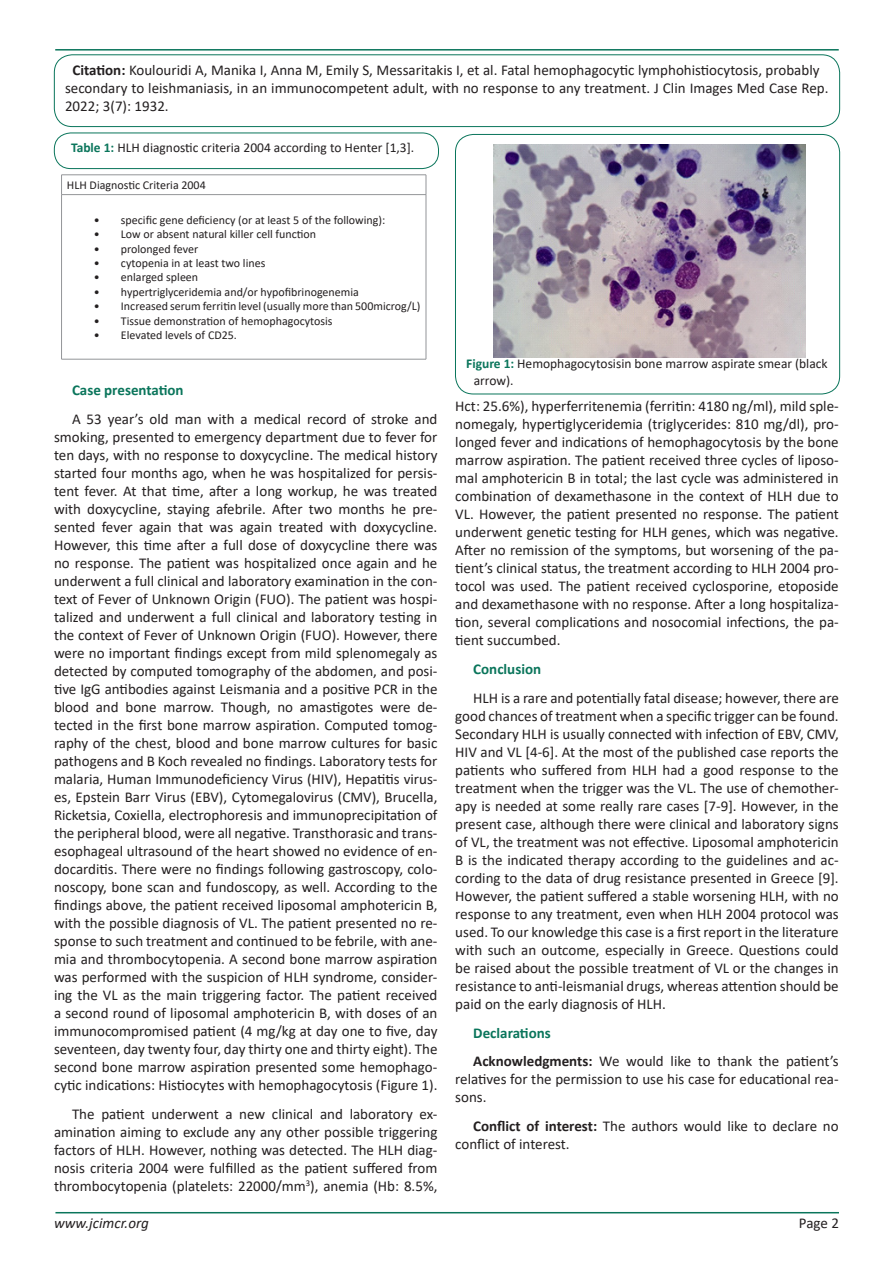
<style>
.page{position:relative;width:893px;height:1263px;background:#fff}
.page>*{position:absolute;margin:0;border:0;box-sizing:border-box;transform-origin:0 0}
.t1{font:15px/18px "Calibri";color:#231f20;text-align:justify}
.t2{font:700 15px "Calibri";color:#0a755b}
.t3{font:italic 15px "Calibri";color:#231f20}
.t4{font:13.5px/16.5px "Calibri";color:#231f20}
.t5{font:12px "Calibri";color:#231f20}
.s1{font-weight:700}
.s2{font-weight:700;color:#0a755b}
</style>
<div class="page">
<hr style="left:55px;top:1212px;width:784px;height:1px;background:#0a755b">
<hr style="left:55px;top:49px;width:784px;height:2px;background:#0a755b">
<div style="left:54px;top:55px;width:786px;height:72px;border:1px solid #0a755b;border-radius:18px"></div>
<div style="left:54px;top:133px;width:385px;height:36px;border:1px solid #0a755b;border-radius:16px"></div>
<hr style="left:62px;top:175px;width:364px;height:1px;background:#939598">
<svg style="left:61px;top:175px;width:1px;height:20px"></svg>
<svg style="left:426px;top:175px;width:1px;height:20px"></svg>
<hr style="left:62px;top:194px;width:364px;height:1px;background:#939598">
<hr style="left:61px;top:195px;width:1px;height:164px;background:#939598">
<hr style="left:426px;top:195px;width:1px;height:164px;background:#939598">
<hr style="left:62px;top:359px;width:364px;height:1px;background:#939598">
<div style="left:455px;top:134px;width:385px;height:260px;border:1px solid #0a755b;border-radius:18px"></div>
<img style="left:493px;top:144px;width:313px;height:213px">
<p class="t1" style="left:65px;top:61px;width:765px;text-align:left;text-indent:8px"><span class="s1">Citation:</span> Koulouridi A, Manika I, Anna M, Emily S, Messaritakis I, et al. Fatal hemophagocytic lymphohistiocytosis, probably secondary to leishmaniasis, in an immunocompetent adult, with no response to any treatment. J Clin Images Med Case Rep.<br>2022; 3(7): 1932.</p>
<p class="t4" style="left:71px;top:139px;width:345px"><span class="s2">Table 1:</span> HLH diagnostic criteria 2004 according to Henter [1,3].</p>
<p class="t5" style="left:67px;top:177px;width:140px">HLH Diagnostic Criteria 2004</p>
<p class="t5" style="left:94px;top:211px;width:293px">• specific gene deficiency (or at least 5 of the following):</p>
<p class="t5" style="left:94px;top:226px;width:224px">• Low or absent natural killer cell function</p>
<p class="t5" style="left:94px;top:240px;width:106px">• prolonged fever</p>
<p class="t5" style="left:94px;top:255px;width:173px">• cytopenia in at least two lines</p>
<p class="t5" style="left:94px;top:269px;width:106px">• enlarged spleen</p>
<p class="t5" style="left:94px;top:283px;width:266px">• hypertriglyceridemia and/or hypofibrinogenemia</p>
<p class="t5" style="left:94px;top:298px;width:328px">• Increased serum ferritin level (usually more than 500microg/L)</p>
<p class="t5" style="left:94px;top:312px;width:240px">• Tissue demonstration of hemophagocytosis</p>
<p class="t5" style="left:94px;top:327px;width:145px">• Elevated levels of CD25.</p>
<p class="t2" style="left:72px;top:380px;width:113px">Case presentation</p>
<p class="t1" style="left:54px;top:410px;width:385px;text-indent:18px">A 53 year’s old man with a medical record of stroke and smoking, presented to emergency department due to fever for ten days, with no response to doxycycline. The medical history started four months ago, when he was hospitalized for persis&shy;tent fever. At that time, after a long workup, he was treated with doxycycline, staying afebrile. After two months he pre&shy;sented fever again that was again treated with doxycycline.<br>However, this time after a full dose of doxycycline there was no response. The patient was hospitalized once again and he underwent a full clinical and laboratory examination in the con&shy;text of Fever of Unknown Origin (FUO). The patient was hospi&shy;talized and underwent a full clinical and laboratory testing in the context of Fever of Unknown Origin (FUO). However, there were no important findings except from mild splenomegaly as detected by computed tomography of the abdomen, and posi&shy;tive IgG antibodies against Leismania and a positive PCR in the blood and bone marrow. Though, no amastigotes were de&shy;tected in the first bone marrow aspiration. Computed tomog&shy;raphy of the chest, blood and bone marrow cultures for basic pathogens and Β Koch revealed no findings. Laboratory tests for malaria, Human Immunodeficiency Virus (HIV), Hepatitis virus&shy;es, Epstein Barr Virus (EBV), Cytomegalovirus (CMV), Brucella, Ricketsia, Coxiella, electrophoresis and immunoprecipitation of the peripheral blood, were all negative. Transthorasic and trans&shy;esophageal ultrasound of the heart showed no evidence of en&shy;docarditis. There were no findings following gastroscopy, colo&shy;noscopy, bone scan and fundoscopy, as well. According to the findings above, the patient received liposomal amphotericin B, with the possible diagnosis of VL. The patient presented no re&shy;sponse to such treatment and continued to be febrile, with ane&shy;mia and thrombocytopenia. A second bone marrow aspiration was performed with the suspicion of HLH syndrome, consider&shy;ing the VL as the main triggering factor. The patient received a second round of liposomal amphotericin B, with doses of an immunocompromised patient (4 mg/kg at day one to five, day seventeen, day twenty four, day thirty one and thirty eight). The second bone marrow aspiration presented some hemophago&shy;cytic indications: Histiocytes with hemophagocytosis (Figure 1).</p>
<p class="t1" style="left:54px;top:1104px;width:385px;text-indent:18px">The patient underwent a new clinical and laboratory ex&shy;amination aiming to exclude any any other possible triggering factors of HLH. However, nothing was detected. The HLH diag&shy;nosis criteria 2004 were fulfilled as the patient suffered from thrombocytopenia (platelets: 22000/mm<sup>3</sup>), anemia (Hb: 8.5%,</p>
<p class="t4" style="left:474px;top:355px;width:356px;text-indent:-8px"><span class="s2">Figure 1:</span> Hemophagocytosisin bone marrow aspirate smear (black arrow).</p>
<p class="t1" style="left:455px;top:397px;width:385px">Hct: 25.6%), hyperferritenemia (ferritin: 4180 ng/ml), mild sple&shy;nomegaly, hypertiglyceridemia (triglycerides: 810 mg/dl), pro&shy;longed fever and indications of hemophagocytosis by the bone marrow aspiration. The patient received three cycles of liposo&shy;mal amphotericin B in total; the last cycle was administered in combination of dexamethasone in the context of HLH due to VL. However, the patient presented no response. The patient underwent genetic testing for HLH genes, which was negative.<br>After no remission of the symptoms, but worsening of the pa&shy;tient’s clinical status, the treatment according to HLH 2004 pro&shy;tocol was used. The patient received cyclosporine, etoposide and dexamethasone with no response. After a long hospitaliza&shy;tion, several complications and nosocomial infections, the pa&shy;tient succumbed.</p>
<p class="t2" style="left:473px;top:658px;width:69px">Conclusion</p>
<p class="t1" style="left:455px;top:688px;width:385px;text-indent:18px">HLH is a rare and potentially fatal disease; however, there are good chances of treatment when a specific trigger can be found.<br>Secondary HLH is usually connected with infection of EBV, CMV, HIV and VL [4-6]. At the most of the published case reports the patients who suffered from HLH had a good response to the treatment when the trigger was the VL. The use of chemother&shy;apy is needed at some really rare cases [7-9]. However, in the present case, although there were clinical and laboratory signs of VL, the treatment was not effective. Liposomal amphotericin B is the indicated therapy according to the guidelines and ac&shy;cording to the data of drug resistance presented in Greece [9].<br>However, the patient suffered a stable worsening HLH, with no response to any treatment, even when HLH 2004 protocol was used. To our knowledge this case is a first report in the literature with such an outcome, especially in Greece. Questions could be raised about the possible treatment of VL or the changes in resistance to anti-leismanial drugs, whereas attention should be paid on the early diagnosis of HLH.</p>
<p class="t2" style="left:473px;top:1022px;width:79px">Declarations</p>
<p class="t1" style="left:455px;top:1052px;width:385px;text-indent:18px"><span class="s1">Acknowledgments:</span> We would like to thank the patient’s relatives for the permission to use his case for educational rea&shy;sons.</p>
<p class="t1" style="left:455px;top:1117px;width:385px;text-indent:18px"><span class="s1">Conflict of interest:</span> The authors would like to declare no conflict of interest.</p>
<p class="t3" style="left:54px;top:1212px;width:96px">www.jcimcr.org</p>
<p class="t1" style="left:799px;top:1213px;width:42px">Page 2</p>
</div>
